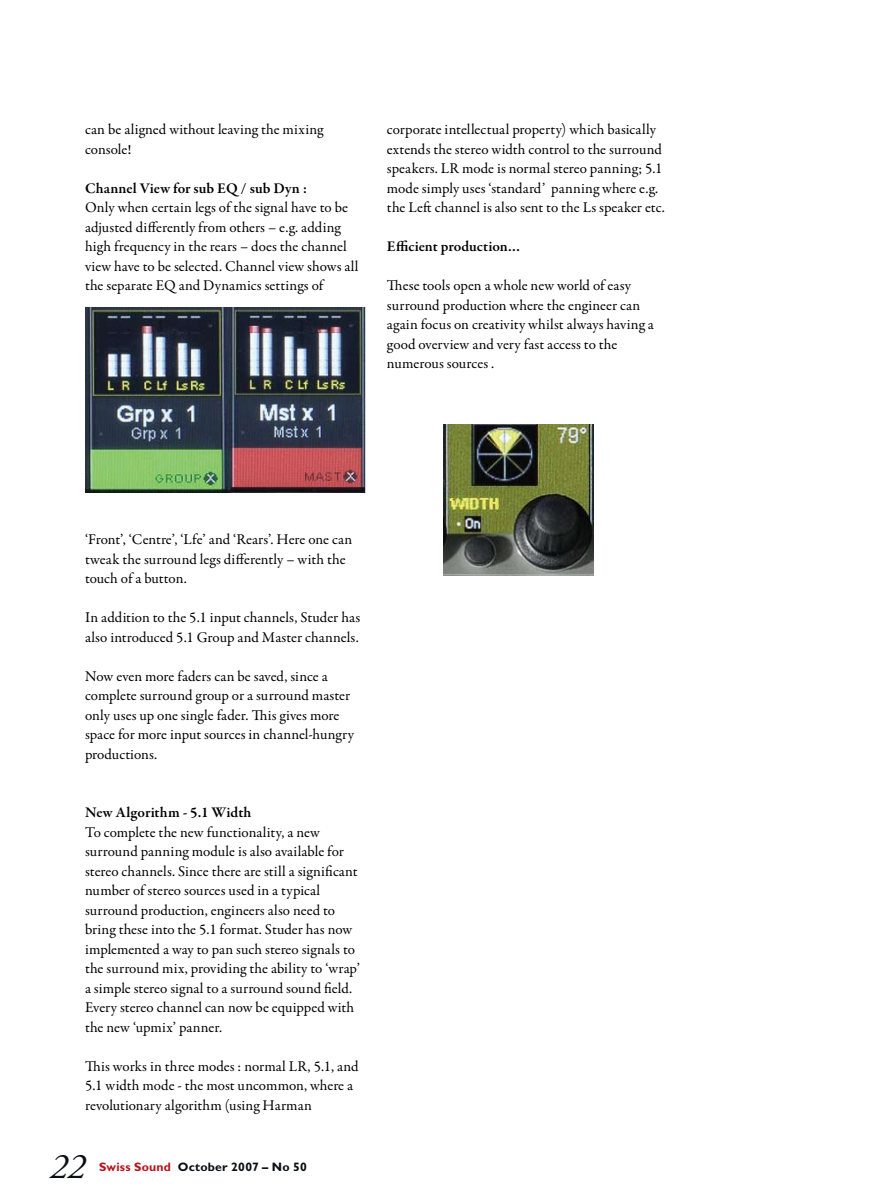
<style>
.page{position:relative;width:893px;height:1191px;background:#fff}
.page>*{position:absolute;margin:0;border:0;box-sizing:border-box;transform-origin:0 0}
.t1{font:italic 36px "Adobe Garamond Pro";color:#0a1012}
.t2{font:15px/19.5px "Garamond Premr Pro";letter-spacing:.005em;color:#000}
.t3{font:600 15px "Garamond Premr Pro";letter-spacing:.005em;color:#000}
.t4{font:700 12.3px "Gill Sans";letter-spacing:.02em;color:#0a1012}
.s1{color:#b7141f}
</style>
<div class="page">
<img style="left:85px;top:307px;width:281px;height:185px">
<img style="left:443px;top:424px;width:151px;height:151px">
<p class="t2" style="left:85px;top:120px;width:240px">can be aligned without leaving the mixing console!</p>
<p class="t3" style="left:85px;top:179px;width:224px">Channel View for sub EQ / sub Dyn :</p>
<p class="t2" style="left:85px;top:198px;width:275px">Only when certain legs of the signal have to be adjusted differently from others – e.g. adding high frequency in the rears – does the channel view have to be selected. Channel view shows all the separate EQ and Dynamics settings of</p>
<p class="t2" style="left:387px;top:120px;width:279px">corporate intellectual property) which basically extends the stereo width control to the surround speakers. LR mode is normal stereo panning; 5.1 mode simply uses ‘standard’ panning where e.g. the Left channel is also sent to the Ls speaker etc.</p>
<p class="t3" style="left:387px;top:238px;width:135px">Efficient production…</p>
<p class="t2" style="left:387px;top:276px;width:268px">These tools open a whole new world of easy surround production where the engineer can again focus on creativity whilst always having a good overview and very fast access to the numerous sources .</p>
<p class="t2" style="left:85px;top:530px;width:269px">‘Front’, ‘Centre’, ‘Lfe’ and ‘Rears’. Here one can tweak the surround legs differently – with the touch of a button.</p>
<p class="t2" style="left:85px;top:608px;width:277px">In addition to the 5.1 input channels, Studer has also introduced 5.1 Group and Master channels.</p>
<p class="t2" style="left:85px;top:666px;width:271px">Now even more faders can be saved, since a complete surround group or a surround master only uses up one single fader. This gives more space for more input sources in channel-hungry productions.</p>
<p class="t3" style="left:85px;top:803px;width:168px">New Algorithm - 5.1 Width</p>
<p class="t2" style="left:85px;top:822px;width:277px">To complete the new functionality, a new surround panning module is also available for stereo channels. Since there are still a significant number of stereo sources used in a typical surround production, engineers also need to bring these into the 5.1 format. Studer has now implemented a way to pan such stereo signals to the surround mix, providing the ability to ‘wrap’ a simple stereo signal to a surround sound field.<br>Every stereo channel can now be equipped with the new ‘upmix’ panner.</p>
<p class="t2" style="left:85px;top:1056px;width:275px">This works in three modes : normal LR, 5.1, and<br>5.1 width mode - the most uncommon, where a revolutionary algorithm (using Harman</p>
<h1 class="t1" style="left:50px;top:1144px;width:37px">22</h1>
<p class="t4" style="left:99px;top:1159px;width:209px"><span class="s1">Swiss Sound</span> October 2007 – No 50</p>
</div>
